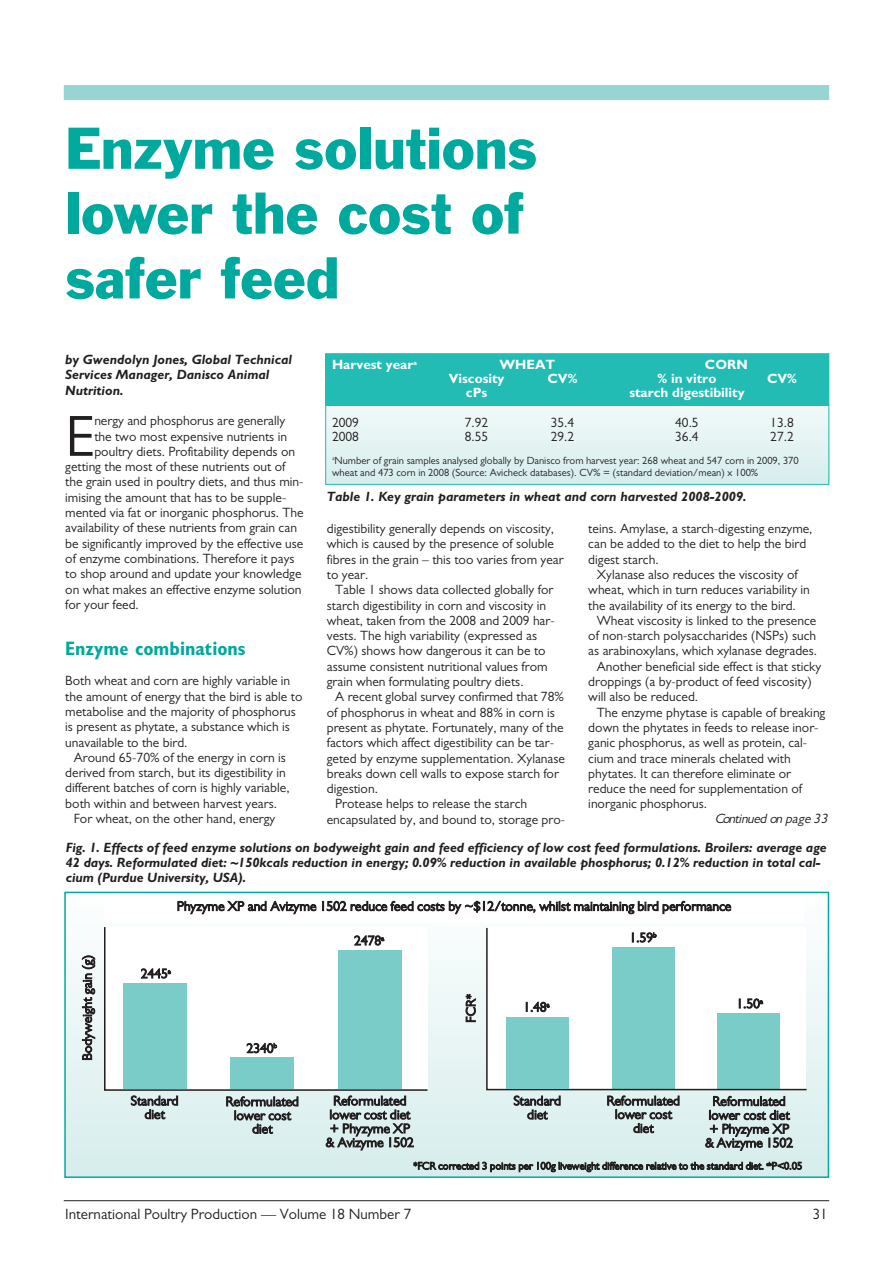
<style>
.page{position:relative;width:893px;height:1263px;background:#fff}
.page>*{position:absolute;margin:0;border:0;box-sizing:border-box;transform-origin:0 0}
.t1{font:58.35px "Gill Sans";color:#231f20}
.t2{font:54px/64.8px "Franklin Gothic BT";color:#00a99d}
.t3{font:700 condensed 19.5px "Gill Sans";color:#00a99d}
.t4{font:15px "Gill Sans";color:#231f20}
.t5{font:13.5px/15.3px "Gill Sans";color:#231f20;text-align:center}
.t6{font:italic 700 13.5px/15.3px "Gill Sans";letter-spacing:-.005em;color:#231f20}
.t7{font:700 13.5px "Gill Sans";color:#fff}
.t8{font:italic 13.5px "Gill Sans";color:#231f20}
.t9{font:10.5px/12px "Gill Sans";color:#231f20}
</style>
<div class="page">
<hr style="left:64px;top:1200px;width:765px;height:1px;background:#231f20">
<div style="left:64px;top:85px;width:765px;height:15px;background:#96d5d2"></div>
<svg style="left:327px;top:405px;width:500px;height:78px;background:#e1f2f1"></svg>
<div style="left:325px;top:354px;width:504px;height:51px;background:#22bcb5"></div>
<div style="left:66px;top:893px;width:762px;height:283px;background:linear-gradient(to bottom,#fefefe,#d6edec)"></div>
<div style="left:64px;top:892px;width:765px;height:286px;border:2px solid #00a99d"></div>
<svg style="left:103px;top:925px;width:326px;height:166px"></svg>
<svg style="left:485px;top:926px;width:323px;height:165px"></svg>
<div style="left:506px;top:1017px;width:62px;height:72px;background:#7accc8"></div>
<div style="left:104px;top:900px;width:700px;height:22px;background:#fff"></div>
<div style="left:325px;top:353px;width:504px;height:132px;border:1px solid #22bcb5"></div>
<h2 class="t2" style="left:65px;top:121px;width:474px">Enzyme solutions lower the cost of safer feed</h2>
<p class="t6" style="left:65px;top:353px;width:228px">by Gwendolyn Jones, Global Technical<br>Services Manager, Danisco Animal<br>Nutrition.</p>
<h1 class="t1" style="left:65px;top:416px;width:31px">E</h1>
<p class="t5" style="left:94px;top:414px;width:193px">nergy and phosphorus are generally</p>
<p class="t5" style="left:94px;top:430px;width:194px">the two most expensive nutrients in</p>
<p class="t5" style="left:94px;top:445px;width:202px">poultry diets. Profitability depends on</p>
<p class="t5" style="left:65px;top:460px;width:222px">getting the most of these nutrients out of</p>
<p class="t5" style="left:65px;top:476px;width:240px">the grain used in poultry diets, and thus min-</p>
<p class="t5" style="left:65px;top:491px;width:223px">imising the amount that has to be supple-</p>
<p class="t5" style="left:65px;top:506px;width:240px">mented via fat or inorganic phosphorus. The</p>
<p class="t5" style="left:65px;top:522px;width:233px">availability of these nutrients from grain can</p>
<p class="t5" style="left:65px;top:537px;width:240px">be significantly improved by the effective use</p>
<p class="t5" style="left:65px;top:552px;width:231px">of enzyme combinations. Therefore it pays</p>
<p class="t5" style="left:65px;top:567px;width:238px">to shop around and update your knowledge</p>
<p class="t5" style="left:65px;top:583px;width:238px">on what makes an effective enzyme solution</p>
<p class="t5" style="left:65px;top:598px;width:75px">for your feed.</p>
<h3 class="t3" style="left:65px;top:641px;width:182px">Enzyme combinations</h3>
<p class="t5" style="left:65px;top:675px;width:239px;text-align:left">Both wheat and corn are highly variable in the amount of energy that the bird is able to metabolise and the majority of phosphorus is present as phytate, a substance which is unavailable to the bird.</p>
<p class="t5" style="left:74px;top:751px;width:214px">Around 65-70% of the energy in corn is</p>
<p class="t5" style="left:65px;top:766px;width:222px">derived from starch, but its digestibility in</p>
<p class="t5" style="left:65px;top:782px;width:226px">different batches of corn is highly variable,</p>
<p class="t5" style="left:65px;top:797px;width:213px">both within and between harvest years.</p>
<p class="t5" style="left:74px;top:812px;width:203px">For wheat, on the other hand, energy</p>
<p class="t7" style="left:332px;top:360px;width:86px">Harvest year<sup>a</sup></p>
<p class="t7" style="left:499px;top:360px;width:57px">WHEAT</p>
<p class="t7" style="left:705px;top:360px;width:44px">CORN</p>
<p class="t7" style="left:449px;top:373px;width:57px">Viscosity</p>
<p class="t7" style="left:548px;top:373px;width:31px">CV%</p>
<p class="t7" style="left:657px;top:373px;width:60px">% in vitro</p>
<p class="t7" style="left:767px;top:373px;width:31px">CV%</p>
<p class="t7" style="left:466px;top:387px;width:23px">cPs</p>
<p class="t7" style="left:629px;top:387px;width:117px">starch digestibility</p>
<p class="t5" style="left:332px;top:416px;width:28px">2009</p>
<p class="t5" style="left:465px;top:416px;width:25px">7.92</p>
<p class="t5" style="left:551px;top:416px;width:25px">35.4</p>
<p class="t5" style="left:675px;top:416px;width:25px">40.5</p>
<p class="t5" style="left:770px;top:416px;width:25px">13.8</p>
<p class="t5" style="left:332px;top:430px;width:28px">2008</p>
<p class="t5" style="left:465px;top:430px;width:25px">8.55</p>
<p class="t5" style="left:551px;top:430px;width:25px">29.2</p>
<p class="t5" style="left:675px;top:430px;width:25px">36.4</p>
<p class="t5" style="left:770px;top:430px;width:25px">27.2</p>
<p class="t9" style="left:332px;top:455px;width:468px"><sup>a</sup>Number of grain samples analysed globally by Danisco from harvest year: 268 wheat and 547 corn in 2009, 370 wheat and 473 corn in 2008 (Source: Avicheck databases). CV% = (standard deviation/mean) x 100%</p>
<p class="t6" style="left:327px;top:490px;width:421px">Table 1. Key grain parameters in wheat and corn harvested 2008-2009.</p>
<p class="t5" style="left:327px;top:522px;width:238px;text-align:left">digestibility generally depends on viscosity, which is caused by the presence of soluble fibres in the grain – this too varies from year to year.</p>
<p class="t5" style="left:327px;top:583px;width:230px;text-align:left;text-indent:9px">Table 1 shows data collected globally for starch digestibility in corn and viscosity in wheat, taken from the 2008 and 2009 har&shy;vests. The high variability (expressed as CV%) shows how dangerous it can be to assume consistent nutritional values from grain when formulating poultry diets.</p>
<p class="t5" style="left:335px;top:691px;width:230px">A recent global survey confirmed that 78%</p>
<p class="t5" style="left:327px;top:706px;width:229px">of phosphorus in wheat and 88% in corn is</p>
<p class="t5" style="left:327px;top:721px;width:238px">present as phytate. Fortunately, many of the</p>
<p class="t5" style="left:327px;top:736px;width:229px">factors which affect digestibility can be tar-</p>
<p class="t5" style="left:327px;top:752px;width:240px">geted by enzyme supplementation. Xylanase</p>
<p class="t5" style="left:327px;top:767px;width:234px">breaks down cell walls to expose starch for</p>
<p class="t5" style="left:327px;top:782px;width:53px">digestion.</p>
<p class="t5" style="left:335px;top:798px;width:193px">Protease helps to release the starch</p>
<p class="t5" style="left:327px;top:813px;width:240px">encapsulated by, and bound to, storage pro-</p>
<p class="t5" style="left:588px;top:522px;width:226px;text-align:left">teins. Amylase, a starch-digesting enzyme, can be added to the diet to help the bird digest starch.</p>
<p class="t5" style="left:588px;top:568px;width:223px;text-align:left;text-indent:9px">Xylanase also reduces the viscosity of wheat, which in turn reduces variability in the availability of its energy to the bird.</p>
<p class="t5" style="left:597px;top:614px;width:221px">Wheat viscosity is linked to the presence</p>
<p class="t5" style="left:588px;top:629px;width:229px">of non-starch polysaccharides (NSPs) such</p>
<p class="t5" style="left:588px;top:645px;width:230px">as arabinoxylans, which xylanase degrades.</p>
<p class="t5" style="left:597px;top:660px;width:226px">Another beneficial side effect is that sticky</p>
<p class="t5" style="left:588px;top:675px;width:225px">droppings (a by-product of feed viscosity)</p>
<p class="t5" style="left:588px;top:691px;width:111px">will also be reduced.</p>
<p class="t5" style="left:597px;top:706px;width:230px">The enzyme phytase is capable of breaking</p>
<p class="t5" style="left:588px;top:721px;width:232px">down the phytates in feeds to release inor-</p>
<p class="t5" style="left:588px;top:736px;width:220px">ganic phosphorus, as well as protein, cal-</p>
<p class="t5" style="left:588px;top:752px;width:204px">cium and trace minerals chelated with</p>
<p class="t5" style="left:588px;top:767px;width:204px">phytates. It can therefore eliminate or</p>
<p class="t5" style="left:588px;top:782px;width:215px">reduce the need for supplementation of</p>
<p class="t5" style="left:588px;top:798px;width:120px">inorganic phosphorus.</p>
<p class="t8" style="left:715px;top:813px;width:117px">Continued on page 33</p>
<p class="t6" style="left:66px;top:841px;width:762px">Fig. 1. Effects of feed enzyme solutions on bodyweight gain and feed efficiency of low cost feed formulations. Broilers: average age<br>42 days. Reformulated diet: ~150kcals reduction in energy; 0.09% reduction in available phosphorus; 0.12% reduction in total cal&shy;cium (Purdue University, USA).</p>
<p class="t5" style="left:177px;top:900px;width:556px">Phyzyme XP and Avizyme 1502 reduce feed costs by ~$12/tonne, whilst maintaining bird performance</p>
<p class="t5" style="left:81px;top:1061px;width:107px;rotate:-90deg">Bodyweight gain (g)</p>
<p class="t5" style="left:141px;top:967px;width:31px">2445<sup>a</sup></p>
<p class="t5" style="left:131px;top:1095px;width:49px;line-height:13.5px">Standard diet</p>
<p class="t5" style="left:247px;top:1042px;width:32px">2340<sup>b</sup></p>
<p class="t5" style="left:226px;top:1096px;width:75px;line-height:13.6px">Reformulated lower cost diet</p>
<p class="t5" style="left:354px;top:934px;width:31px">2478<sup>a</sup></p>
<p class="t5" style="left:326px;top:1095px;width:90px;line-height:13.8px">Reformulated lower cost diet + Phyzyme XP &amp; Avizyme 1502</p>
<p class="t5" style="left:465px;top:1023px;width:30px;rotate:-90deg">FCR*</p>
<p class="t5" style="left:523px;top:1001px;width:28px">1.48<sup>a</sup></p>
<p class="t5" style="left:629px;top:931px;width:28px">1.59<sup>b</sup></p>
<p class="t5" style="left:736px;top:997px;width:28px">1.50<sup>a</sup></p>
<p class="t5" style="left:514px;top:1095px;width:49px;line-height:13.8px">Standard diet</p>
<p class="t5" style="left:705px;top:1095px;width:89px;line-height:13.8px">Reformulated lower cost diet + Phyzyme XP &amp; Avizyme 1502</p>
<p class="t5" style="left:607px;top:1095px;width:75px;line-height:13.6px">Reformulated lower cost diet</p>
<p class="t9" style="left:413px;top:1161px;width:390px">*FCR corrected 3 points per 100g liveweight difference relative to the standard diet. <sup>ab</sup>P&lt;0.05</p>
<p class="t4" style="left:65px;top:1209px;width:347px">International Poultry Production — Volume 18 Number 7</p>
<p class="t4" style="left:813px;top:1209px;width:16px">31</p>
</div>
